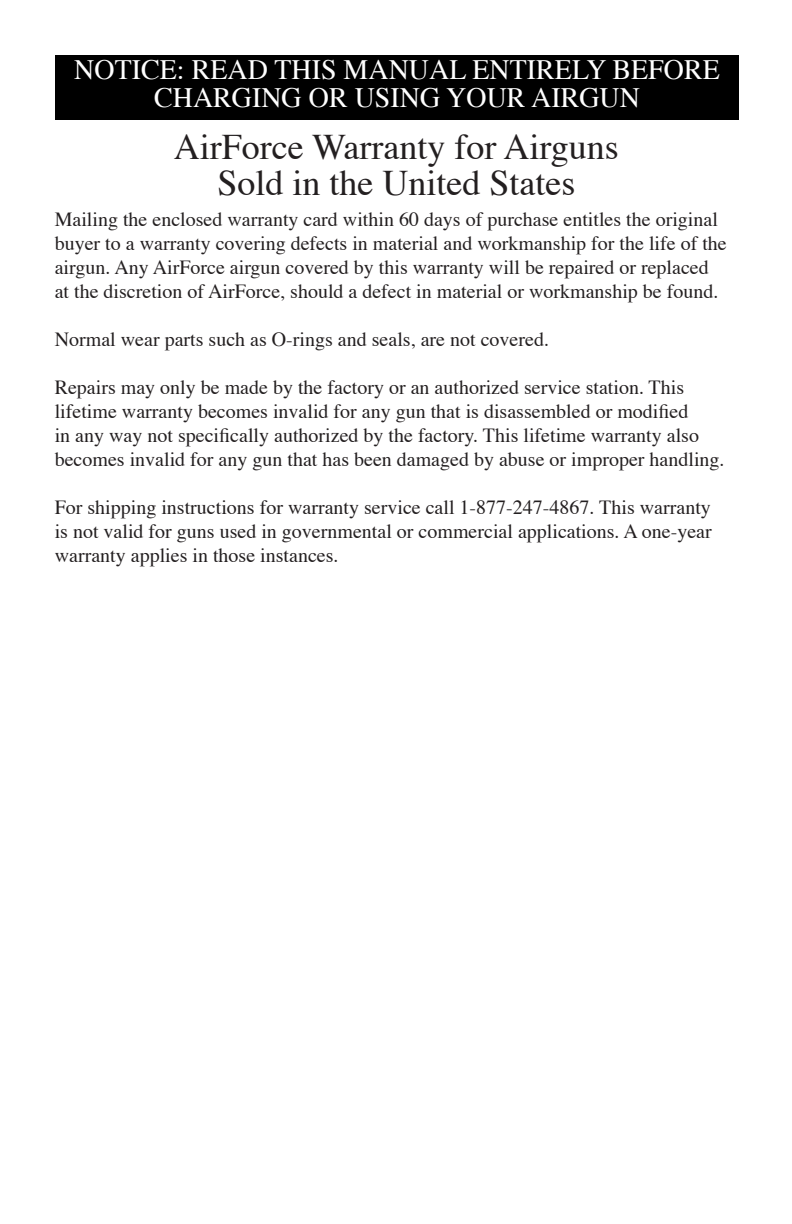
<style>
.page{position:relative;width:792px;height:1224px;background:#fff}
.page>*{position:absolute;margin:0;border:0;box-sizing:border-box;transform-origin:0 0}
.t1{font:36px/36px "Times";color:#231f20;text-align:center}
.t2{font:28px/28px "Times";color:#fff;text-align:center}
.t3{font:20px/24px "Times";color:#231f20}
</style>
<div class="page">
<div style="left:55px;top:55px;width:684px;height:65px;background:#000"></div>
<h2 class="t2" style="left:74px;top:57px;width:647px">NOTICE: READ THIS MANUAL ENTIRELY BEFORE<br>CHARGING OR USING YOUR AIRGUN</h2>
<h1 class="t1" style="left:174px;top:131px;width:446px">AirForce Warranty for Airguns<br>Sold in the United States</h1>
<p class="t3" style="left:55px;top:209px;width:674px">Mailing the enclosed warranty card within 60 days of purchase entitles the original buyer to a warranty covering defects in material and workmanship for the life of the airgun. Any AirForce airgun covered by this warranty will be repaired or replaced at the discretion of AirForce, should a defect in material or workmanship be found.</p>
<p class="t3" style="left:55px;top:329px;width:496px">Normal wear parts such as O-rings and seals, are not covered.</p>
<p class="t3" style="left:55px;top:377px;width:671px">Repairs may only be made by the factory or an authorized service station. This lifetime warranty becomes invalid for any gun that is disassembled or modified<br>in any way not specifically authorized by the factory. This lifetime warranty also becomes invalid for any gun that has been damaged by abuse or improper handling.</p>
<p class="t3" style="left:55px;top:497px;width:659px;text-align:justify">For shipping instructions for warranty service call 1-877-247-4867. This warranty is not valid for guns used in governmental or commercial applications. A one-year warranty applies in those instances.</p>
</div>
